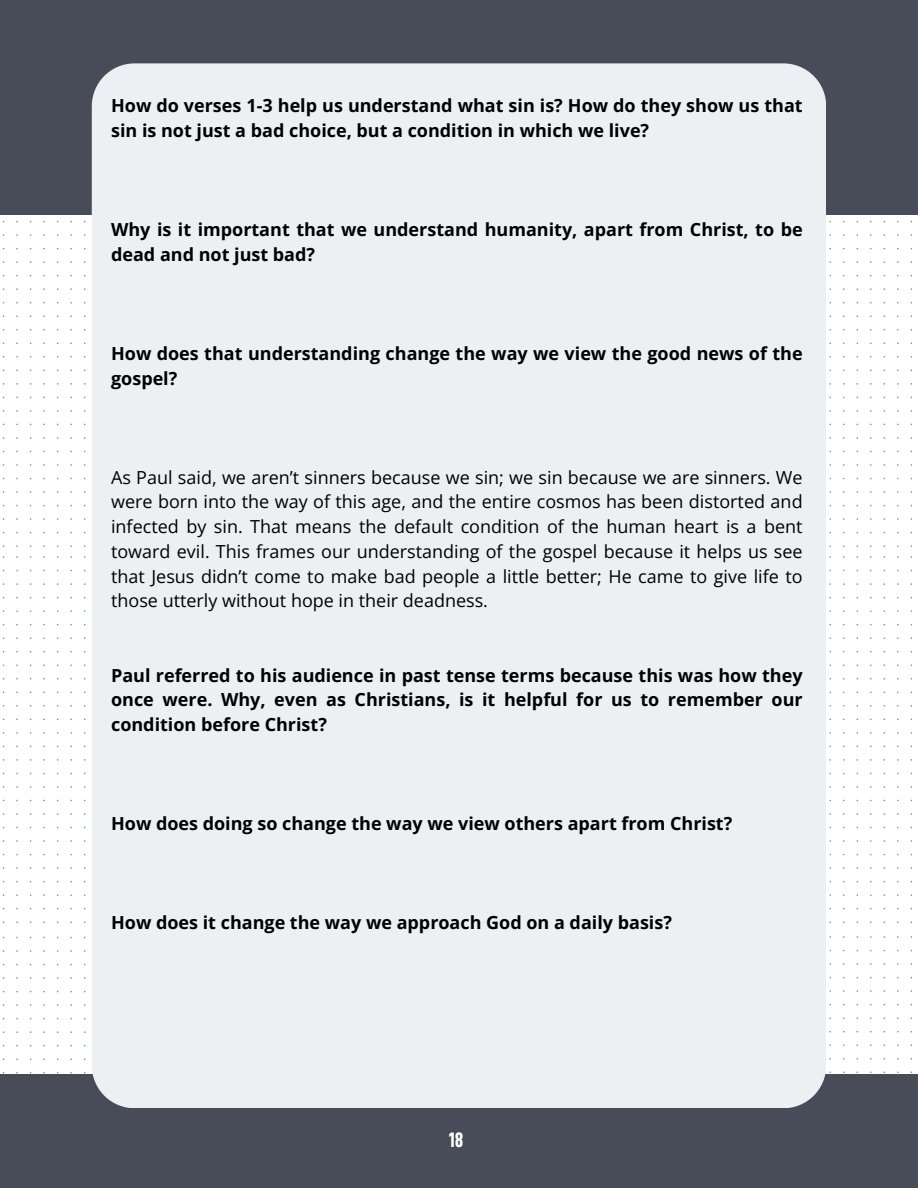
<style>
.page{position:relative;width:918px;height:1188px;background:#fff}
.page>*{position:absolute;margin:0;border:0;box-sizing:border-box;transform-origin:0 0}
.t1{font:21px "D DIN Condensed Bold";color:#fff}
.t2{font:700 18px/24.8px "Open Sans";color:#000}
.t3{font:18px/24.8px "Open Sans";color:#000;text-align:justify}
</style>
<div class="page">
<div style="left:0;top:0;width:918px;height:215px;background:#474c58"></div>
<div style="left:0;top:1075px;width:918px;height:113px;background:#474c58"></div>
<div style="left:92px;top:63px;width:734px;height:1045px;background:#edf0f2"></div>
<p class="t2" style="left:111px;top:93px;width:693px">How do verses 1-3 help us understand what sin is? How do they show us that sin is not just a bad choice, but a condition in which we live?</p>
<p class="t2" style="left:111px;top:217px;width:693px">Why is it important that we understand humanity, apart from Christ, to be dead and not just bad?</p>
<h1 class="t2" style="left:111px;top:341px;width:693px">How does that understanding change the way we view the good news of the gospel?</h1>
<h1 class="t3" style="left:111px;top:464px;width:693px">As Paul said, we aren’t sinners because we sin; we sin because we are sinners. We were born into the way of this age, and the entire cosmos has been distorted and infected by sin. That means the default condition of the human heart is a bent toward evil. This frames our understanding of the gospel because it helps us see that Jesus didn’t come to make bad people a little better; He came to give life to those utterly without hope in their deadness.</h1>
<h1 class="t2" style="left:111px;top:662px;width:693px;text-align:justify">Paul referred to his audience in past tense terms because this was how they once were. Why, even as Christians, is it helpful for us to remember our condition before Christ?</h1>
<p class="t2" style="left:111px;top:811px;width:623px">How does doing so change the way we view others apart from Christ?</p>
<h1 class="t2" style="left:111px;top:910px;width:562px">How does it change the way we approach God on a daily basis?</h1>
<h1 class="t1" style="left:449px;top:1129px;width:16px">18</h1>
</div>
